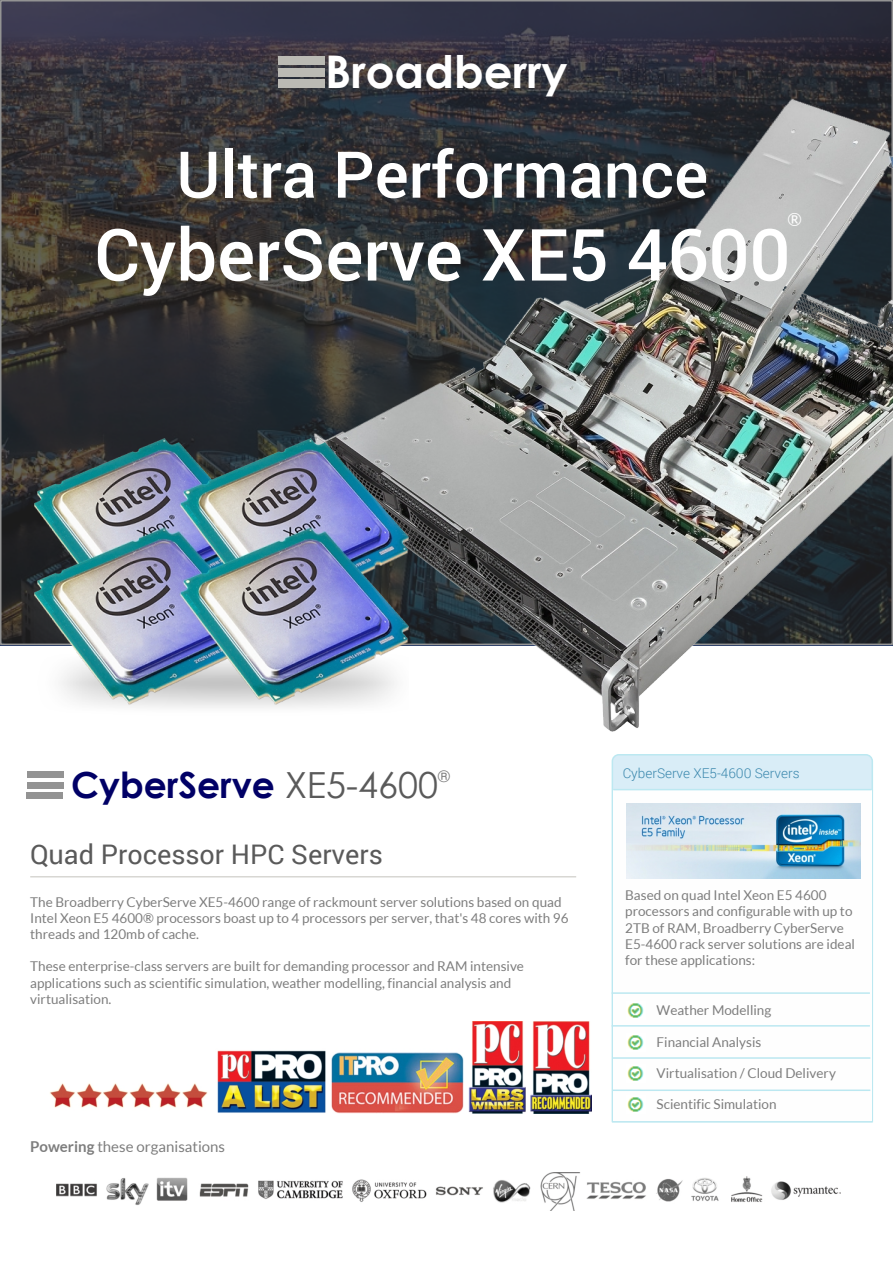
<style>
.page{position:relative;width:893px;height:1263px;background:#fff}
.page>*{position:absolute;margin:0;border:0;box-sizing:border-box;transform-origin:0 0}
.t1{font:500 72px "Roboto";color:#fff}
.t2{font:500 64.5px "Roboto";color:#fff}
.t3{font:700 45px "Century Gothic";color:#fff}
.t4{font:700 36px "Century Gothic";color:#010066}
.t5{font:27px "Roboto";color:#5a5a5a}
.t6{font:18px "Lato";color:#fefefe}
.t7{font:15.6px "Century Gothic";color:#7d7d7d}
.t8{font:15px "Lato";color:#7d7d7d}
.t9{font:13.5px/16.2px "Lato";color:#7d7d7d}
.t10{font:300 13.5px "Roboto";color:#3a87ad}
.s1{font-weight:400;color:#5a5a5a}
.s2{font-weight:700}
</style>
<div class="page">
<div style="left:0;top:0;width:893px;height:645px;background:#262626;border:2px solid #939393;opacity:.73"></div>
<div style="left:278px;top:56px;width:47px;height:8px;background:#bbbab4"></div>
<div style="left:278px;top:79px;width:46px;height:9px;background:#bbbab4"></div>
<div style="left:278px;top:68px;width:47px;height:9px;background:#bbbab4"></div>
<img style="left:50px;top:1021px;width:542px;height:93px">
<img style="left:56px;top:1172px;width:784px;height:38px">
<svg style="left:611px;top:754px;width:262px;height:369px;background:#d6edf6"></svg>
<div style="left:613px;top:790px;width:259px;height:330px;background:#fefefe"></div>
<hr style="left:613px;top:789px;width:259px;height:1px;background:#bce8f1">
<hr style="left:612px;top:992px;width:258px;height:2px;background:#bce8f1">
<img style="left:626px;top:804px;width:234px;height:75px">
<hr style="left:612px;top:1025px;width:258px;height:1px;background:#bce8f1">
<hr style="left:612px;top:1057px;width:258px;height:2px;background:#bce8f1">
<hr style="left:612px;top:1089px;width:258px;height:2px;background:#bce8f1">
<img style="left:627px;top:1003px;width:17px;height:15px">
<img style="left:627px;top:1035px;width:17px;height:15px">
<img style="left:627px;top:1066px;width:17px;height:15px">
<img style="left:627px;top:1097px;width:17px;height:15px">
<img style="left:302px;top:99px;width:591px;height:632px">
<div style="left:27px;top:772px;width:37px;height:6px;background:#939393"></div>
<div style="left:27px;top:782px;width:36px;height:6px;background:#939393"></div>
<div style="left:27px;top:792px;width:36px;height:6px;background:#939393"></div>
<hr style="left:30px;top:876px;width:546px;height:1px;background:#d8d7d3">
<img style="left:35px;top:438px;width:374px;height:277px">
<h3 class="t3" style="left:325px;top:54px;width:244px">Broadberry</h3>
<h2 class="t2" style="left:176px;top:130px;width:533px">Ultra Performance</h2>
<h1 class="t1" style="left:94px;top:205px;width:698px">CyberServe XE5 4600</h1>
<h3 class="t6" style="left:788px;top:212px;width:16px">®</h3>
<h3 class="t4" style="left:71px;top:771px;width:368px">CyberServe <span class="s1">XE5-4600</span></h3>
<p class="t7" style="left:438px;top:770px;width:13px">®</p>
<h3 class="t5" style="left:30px;top:835px;width:354px">Quad Processor HPC Servers</h3>
<p class="t9" style="left:30px;top:894px;width:540px">The Broadberry CyberServe XE5-4600 range of rackmount server solutions based on quad<br>Intel Xeon E5 4600® processors boast up to 4 processors per server, that's 48 cores with 96 threads and 120mb of cache.</p>
<p class="t9" style="left:30px;top:959px;width:495px">These enterprise-class servers are built for demanding processor and RAM intensive applications such as scientific simulation, weather modelling, financial analysis and virtualisation.</p>
<p class="t8" style="left:30px;top:1139px;width:196px"><span class="s2">Powering</span> these organisations</p>
<p class="t10" style="left:623px;top:763px;width:178px">CyberServe XE5-4600 Servers</p>
<p class="t9" style="left:625px;top:888px;width:231px">Based on quad Intel Xeon E5 4600 processors and configurable with up to 2TB of RAM, Broadberry CyberServe E5-4600 rack server solutions are ideal for these applications:</p>
<p class="t9" style="left:657px;top:1003px;width:116px">Weather Modelling</p>
<p class="t9" style="left:657px;top:1034px;width:106px">Financial Analysis</p>
<p class="t9" style="left:657px;top:1066px;width:181px">Virtualisation / Cloud Delivery</p>
<p class="t9" style="left:657px;top:1097px;width:121px">Scientific Simulation</p>
</div>
